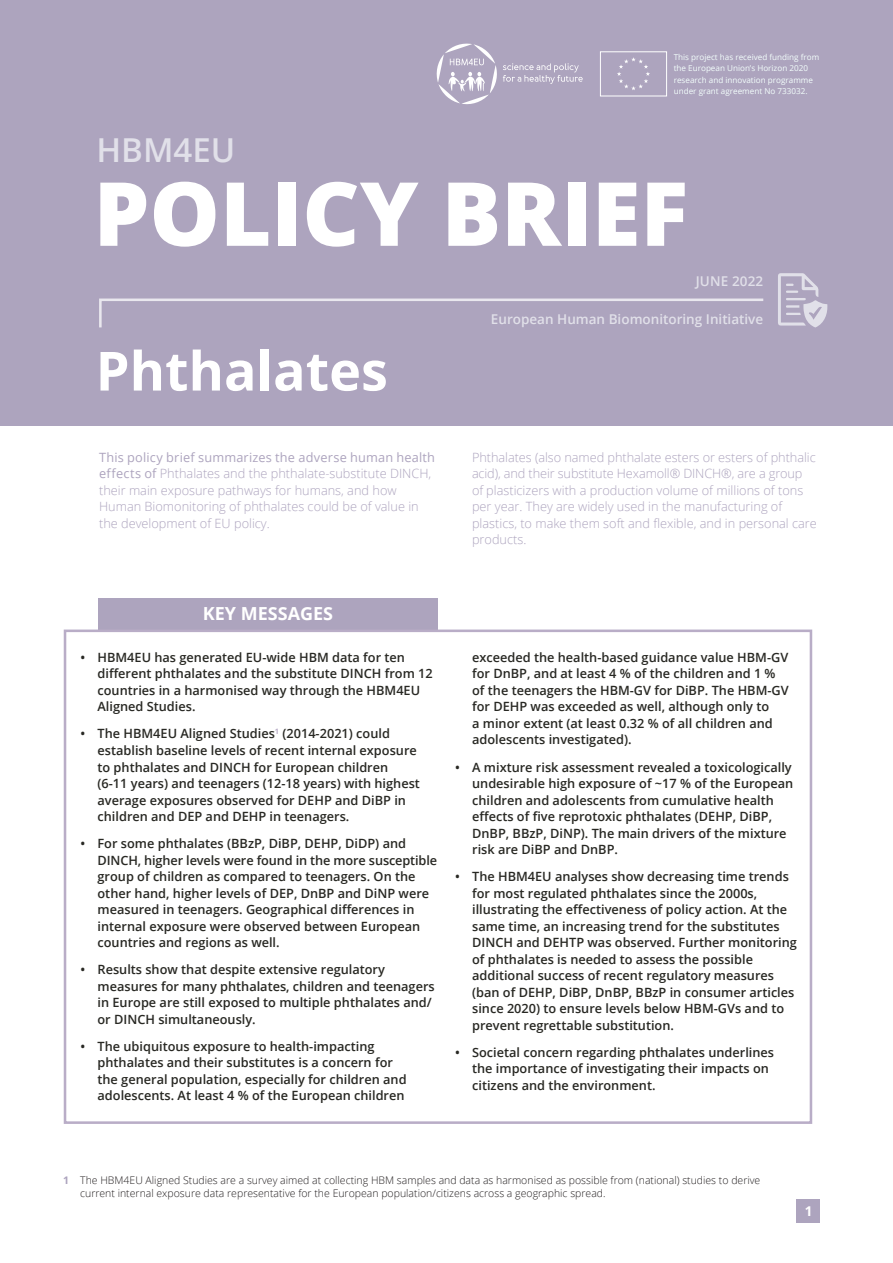
<style>
.page{position:relative;width:893px;height:1263px;background:#fff}
.page>*{position:absolute;margin:0;border:0;box-sizing:border-box;transform-origin:0 0}
.Text{font:800 88.5px "Open Sans";color:#fff}
.Text-2{font:700 54px "Open Sans";color:#fff}
.Text-3{font:600 33px "Open Sans";color:#e1e0e9}
.Titles{font:700 18px "Open Sans";color:#fff}
.Text-4{font:600 13.5px "Open Sans";color:#e1e0e9}
.Text-5{font:700 13.5px "Open Sans";color:#fff}
.t1{font:600 12.75px/16.5px "Open Sans";color:#282823}
.Text-6{font:300 12.75px/16.5px "Open Sans";color:#ada4be}
.Text-7{font:300 10.5px/12.6px "Open Sans";color:#231f20}
.t2{font:8.1px/11.6px "Open Sans";color:#f3fefc}
.s1{font-weight:400}
.s2{font-weight:700;color:#ada4be}
</style>
<div class="page">
<div style="left:0;top:0;width:893px;height:425px;background:#ada4be"></div>
<div style="left:796px;top:1199px;width:24px;height:23px;background:#ada4be"></div>
<div style="left:99px;top:599px;width:339px;height:32px;background:#ada4be"></div>
<div style="left:64px;top:629px;width:748px;height:495px;border:3px solid #b9adc7"></div>
<svg style="left:778px;top:273px;width:50px;height:54px"></svg>
<svg style="left:436px;top:43px;width:147px;height:62px"></svg>
<svg style="left:600px;top:51px;width:67px;height:46px"></svg>
<svg style="left:99px;top:298px;width:665px;height:30px"></svg>
<p class="t2" style="left:674px;top:51px;width:147px">This project has received funding from the European Union’s Horizon 2020 research and innovation programme under grant agreement No 733032.</p>
<p class="Text-3" style="left:97px;top:128px;width:140px">HBM4EU</p>
<p class="Text" style="left:94px;top:146px;width:596px">POLICY BRIEF</p>
<p class="Text-2" style="left:96px;top:333px;width:294px">Phthalates</p>
<p class="Text-4" style="left:696px;top:272px;width:69px">JUNE 2022</p>
<p class="Text-4" style="left:491px;top:310px;width:274px">European Human Biomonitoring Initiative</p>
<p class="Text-6" style="left:99px;top:449px;width:337px"><span class="s1">This policy brief summarizes the adverse human health effects of</span> Phthalates and the phthalate-substitute DINCH, their main exposure pathways for humans, and how Human Biomonitoring of phthalates could be of value in the development of EU policy.</p>
<p class="Text-6" style="left:472px;top:449px;width:346px">Phthalates (also named phthalate esters or esters of phthalic acid), and their substitute Hexamoll® DINCH®, are a group<br>of plasticizers with a production volume of millions of tons per year. They are widely used in the manufacturing of plastics, to make them soft and flexible, and in personal care products.</p>
<p class="Titles" style="left:203px;top:601px;width:132px">KEY MESSAGES</p>
<p class="t1" style="left:98px;top:649px;width:337px;text-indent:-17px">• HBM4EU has generated EU-wide HBM data for ten different phthalates and the substitute DINCH from 12 countries in a harmonised way through the HBM4EU Aligned Studies.</p>
<p class="t1" style="left:98px;top:725px;width:324px;text-indent:-17px">• The HBM4EU Aligned Studies<sup>1</sup> (2014-2021) could establish baseline levels of recent internal exposure to phthalates and DINCH for European children (6-11 years) and teenagers (12-18 years) with highest average exposures observed for DEHP and DiBP in children and DEP and DEHP in teenagers.</p>
<p class="t1" style="left:98px;top:835px;width:341px;text-indent:-17px">• For some phthalates (BBzP, DiBP, DEHP, DiDP) and DINCH, higher levels were found in the more susceptible group of children as compared to teenagers. On the other hand, higher levels of DEP, DnBP and DiNP were measured in teenagers. Geographical differences in internal exposure were observed between European countries and regions as well.</p>
<p class="t1" style="left:98px;top:961px;width:339px;text-indent:-17px">• Results show that despite extensive regulatory measures for many phthalates, children and teenagers in Europe are still exposed to multiple phthalates and/ or DINCH simultaneously.</p>
<p class="t1" style="left:98px;top:1038px;width:311px;text-indent:-17px">• The ubiquitous exposure to health-impacting phthalates and their substitutes is a concern for the general population, especially for children and adolescents. At least 4 % of the European children</p>
<p class="t1" style="left:472px;top:649px;width:318px">exceeded the health-based guidance value HBM-GV for DnBP, and at least 4 % of the children and 1 % of the teenagers the HBM-GV for DiBP. The HBM-GV for DEHP was exceeded as well, although only to<br>a minor extent (at least 0.32 % of all children and adolescents investigated).</p>
<p class="t1" style="left:472px;top:758px;width:322px;text-indent:-17px">• A mixture risk assessment revealed a toxicologically undesirable high exposure of ~17 % of the European children and adolescents from cumulative health effects of five reprotoxic phthalates (DEHP, DiBP, DnBP, BBzP, DiNP). The main drivers of the mixture risk are DiBP and DnBP.</p>
<p class="t1" style="left:472px;top:868px;width:326px;text-indent:-17px">• The HBM4EU analyses show decreasing time trends for most regulated phthalates since the 2000s, illustrating the effectiveness of policy action. At the same time, an increasing trend for the substitutes DINCH and DEHTP was observed. Further monitoring of phthalates is needed to assess the possible additional success of recent regulatory measures (ban of DEHP, DiBP, DnBP, BBzP in consumer articles since 2020) to ensure levels below HBM-GVs and to prevent regrettable substitution.</p>
<p class="t1" style="left:472px;top:1044px;width:303px;text-indent:-17px">• Societal concern regarding phthalates underlines the importance of investigating their impacts on citizens and the environment.</p>
<p class="Text-7" style="left:80px;top:1174px;width:682px;text-indent:-17px"><span class="s2">1</span> The HBM4EU Aligned Studies are a survey aimed at collecting HBM samples and data as harmonised as possible from (national) studies to derive current internal exposure data representative for the European population/citizens across a geographic spread.</p>
<p class="Text-5" style="left:805px;top:1201px;width:9px">1</p>
</div>
